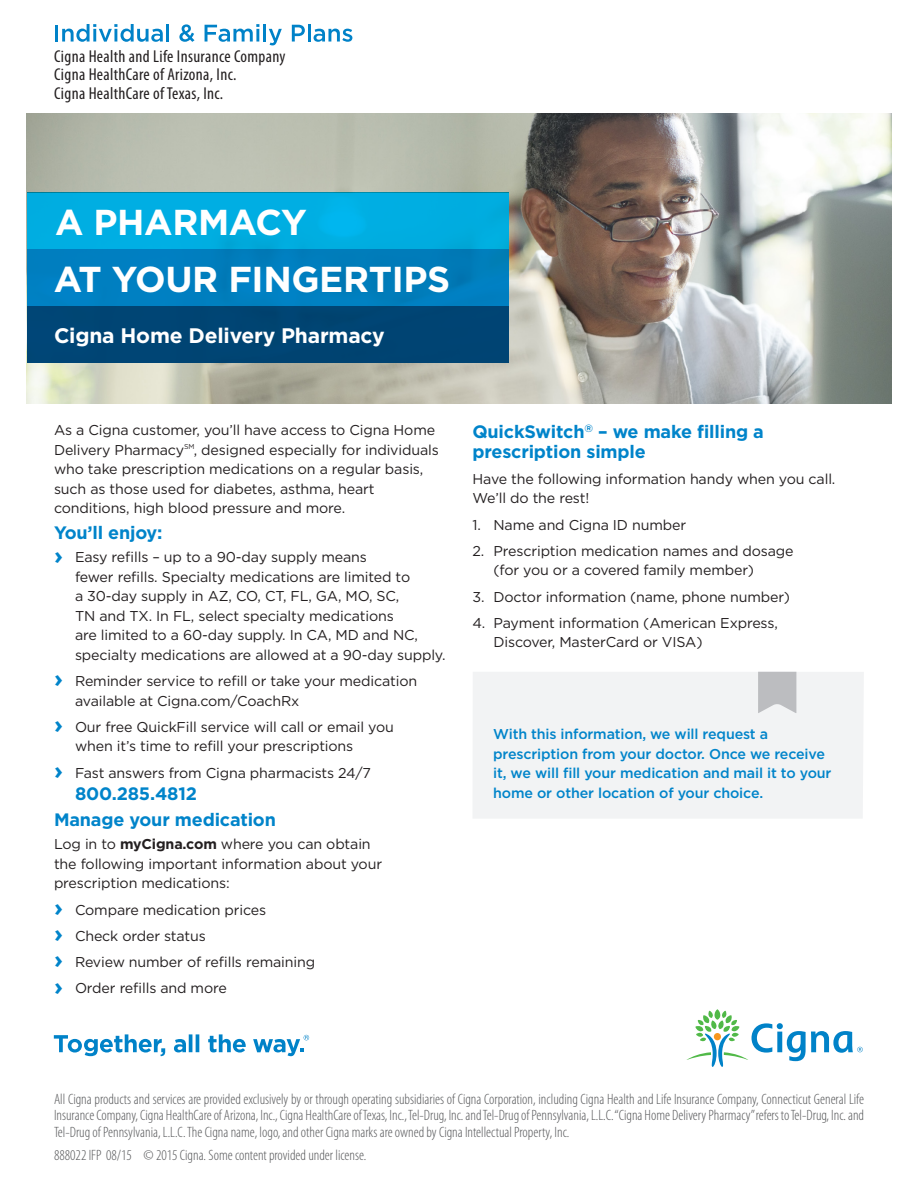
<style>
.page{position:relative;width:918px;height:1188px;background:#fff}
.page>*{position:absolute;margin:0;border:0;box-sizing:border-box;transform-origin:0 0}
.Headline_2_bars_phot{font:700 36px "Gotham";letter-spacing:-.01em;color:#fff}
.Subheadline_bold_14{font:700 21px "Gotham";letter-spacing:-.01em;color:#fff}
.Subhead_body_bold_12{font:700 18px/19.5px "Gotham";letter-spacing:-.01em;color:#0084ca}
.Bullet_copy_book_9_5{font:700 18px "Gotham";letter-spacing:-.01em;color:#0084ca}
.Legal_copy_Cat{font:condensed 17.25px "Myriad Pro";letter-spacing:.02em;color:#231f20}
.Legal_copy_Cat-2{font:300 condensed 15px/16.5px "Myriad Pro";color:#57585a;text-align:justify}
.Bullet_copy_book_9_5-2{font:14.25px/19.5px "Gotham";letter-spacing:-.01em;color:#231f20}
.Body_copy__book_9_5{font:14.25px/19.5px "Gotham";letter-spacing:-.01em;color:#231f20}
.Body_copy__book_9_5-2{font:500 14.25px/19.5px "Gotham";letter-spacing:-.01em;color:#0084ca}
.s1{font-weight:700;font-size:24px;color:#0084ca}
.s2{font-weight:700}
</style>
<div class="page">
<img style="left:27px;top:113px;width:864px;height:291px">
<div style="left:27px;top:249px;width:482px;height:57px;background:#007fbf"></div>
<div style="left:27px;top:306px;width:482px;height:57px;background:#004779"></div>
<div style="left:27px;top:192px;width:482px;height:57px;background:#00aee2"></div>
<div style="left:473px;top:672px;width:391px;height:146px;background:#f2f3f4"></div>
<svg style="left:758px;top:672px;width:38px;height:41px"></svg>
<svg style="left:54px;top:1034px;width:111px;height:22px"></svg>
<svg style="left:174px;top:1034px;width:25px;height:18px"></svg>
<svg style="left:208px;top:1034px;width:38px;height:19px"></svg>
<svg style="left:253px;top:1035px;width:56px;height:21px"></svg>
<svg style="left:687px;top:1009px;width:176px;height:58px"></svg>
<hr style="left:55px;top:25px;width:3px;height:17px;background:#0082c8">
<svg style="left:62px;top:24px;width:101px;height:18px"></svg>
<hr style="left:166px;top:24px;width:3px;height:18px;background:#0082c8">
<svg style="left:179px;top:24px;width:15px;height:18px"></svg>
<svg style="left:205px;top:24px;width:54px;height:18px"></svg>
<hr style="left:263px;top:24px;width:3px;height:18px;background:#0082c8">
<svg style="left:269px;top:29px;width:13px;height:16px"></svg>
<svg style="left:292px;top:25px;width:13px;height:17px"></svg>
<hr style="left:308px;top:24px;width:3px;height:18px;background:#0082c8">
<svg style="left:314px;top:29px;width:38px;height:13px"></svg>
<p class="Legal_copy_Cat" style="left:54px;top:47px;width:233px">Cigna Health and Life Insurance Company</p>
<p class="Legal_copy_Cat" style="left:54px;top:65px;width:184px">Cigna HealthCare of Arizona, Inc.</p>
<p class="Legal_copy_Cat" style="left:54px;top:84px;width:171px">Cigna HealthCare of Texas, Inc.</p>
<p class="Headline_2_bars_phot" style="left:55px;top:199px;width:253px">A PHARMACY</p>
<p class="Headline_2_bars_phot" style="left:54px;top:255px;width:398px">AT YOUR FINGERTIPS</p>
<p class="Subheadline_bold_14" style="left:54px;top:321px;width:332px">Cigna Home Delivery Pharmacy</p>
<p class="Body_copy__book_9_5" style="left:54px;top:420px;width:386px">As a Cigna customer, you’ll have access to Cigna Home Delivery Pharmacy<sup>SM</sup>, designed especially for individuals who take prescription medications on a regular basis, such as those used for diabetes, asthma, heart conditions, high blood pressure and more.</p>
<p class="Subhead_body_bold_12" style="left:54px;top:523px;width:110px">You’ll enjoy:</p>
<p class="Bullet_copy_book_9_5-2" style="left:75px;top:547px;width:372px;text-indent:-21px"><span class="s1">›</span> Easy refills – up to a 90-day supply means<br>fewer refills. Specialty medications are limited to<br>a 30-day supply in AZ, CO, CT, FL, GA, MO, SC,<br>TN and TX. In FL, select specialty medications<br>are limited to a 60-day supply. In CA, MD and NC, specialty medications are allowed at a 90-day supply.</p>
<p class="Bullet_copy_book_9_5-2" style="left:75px;top:671px;width:344px;text-indent:-21px"><span class="s1">›</span> Reminder service to refill or take your medication available at Cigna.com/CoachRx</p>
<p class="Bullet_copy_book_9_5-2" style="left:75px;top:717px;width:320px;text-indent:-21px"><span class="s1">›</span> Our free QuickFill service will call or email you when it’s time to refill your prescriptions</p>
<p class="Bullet_copy_book_9_5-2" style="left:54px;top:763px;width:318px"><span class="s1">›</span> Fast answers from Cigna pharmacists 24/7</p>
<p class="Bullet_copy_book_9_5" style="left:75px;top:782px;width:124px">800.285.4812</p>
<p class="Subhead_body_bold_12" style="left:54px;top:810px;width:223px">Manage your medication</p>
<p class="Body_copy__book_9_5" style="left:54px;top:834px;width:330px">Log in to <span class="s2">myCigna.com</span> where you can obtain the following important information about your prescription medications:</p>
<p class="Bullet_copy_book_9_5-2" style="left:54px;top:900px;width:214px"><span class="s1">›</span> Compare medication prices</p>
<p class="Bullet_copy_book_9_5-2" style="left:54px;top:926px;width:153px"><span class="s1">›</span> Check order status</p>
<p class="Bullet_copy_book_9_5-2" style="left:54px;top:952px;width:263px"><span class="s1">›</span> Review number of refills remaining</p>
<p class="Bullet_copy_book_9_5-2" style="left:54px;top:978px;width:174px"><span class="s1">›</span> Order refills and more</p>
<p class="Subhead_body_bold_12" style="left:472px;top:422px;width:293px">QuickSwitch<sup>®</sup> – we make filling a prescription simple</p>
<p class="Body_copy__book_9_5" style="left:472px;top:469px;width:364px">Have the following information handy when you call.<br>We’ll do the rest!</p>
<p class="Bullet_copy_book_9_5-2" style="left:472px;top:515px;width:215px">1. Name and Cigna ID number</p>
<p class="Bullet_copy_book_9_5-2" style="left:494px;top:541px;width:302px;text-indent:-21px">2. Prescription medication names and dosage (for you or a covered family member)</p>
<p class="Bullet_copy_book_9_5-2" style="left:472px;top:587px;width:319px">3. Doctor information (name, phone number)</p>
<p class="Bullet_copy_book_9_5-2" style="left:494px;top:613px;width:286px;text-indent:-21px">4. Payment information (American Express,<br>Discover, MasterCard or VISA)</p>
<p class="Body_copy__book_9_5-2" style="left:493px;top:724px;width:340px">With this information, we will request a prescription from your doctor. Once we receive it, we will fill your medication and mail it to your home or other location of your choice.</p>
<p class="Legal_copy_Cat-2" style="left:54px;top:1091px;width:812px">All Cigna products and services are provided exclusively by or through operating subsidiaries of Cigna Corporation, including Cigna Health and Life Insurance Company, Connecticut General Life Insurance Company, Cigna HealthCare of Arizona, Inc., Cigna HealthCare of Texas, Inc., Tel-Drug, Inc. and Tel-Drug of Pennsylvania, L.L.C. “Cigna Home Delivery Pharmacy” refers to Tel-Drug, Inc. and Tel-Drug of Pennsylvania, L.L.C. The Cigna name, logo, and other Cigna marks are owned by Cigna Intellectual Property, Inc.</p>
<p class="Legal_copy_Cat-2" style="left:54px;top:1147px;width:314px">888022 IFP 08/15 © 2015 Cigna. Some content provided under license.</p>
</div>
